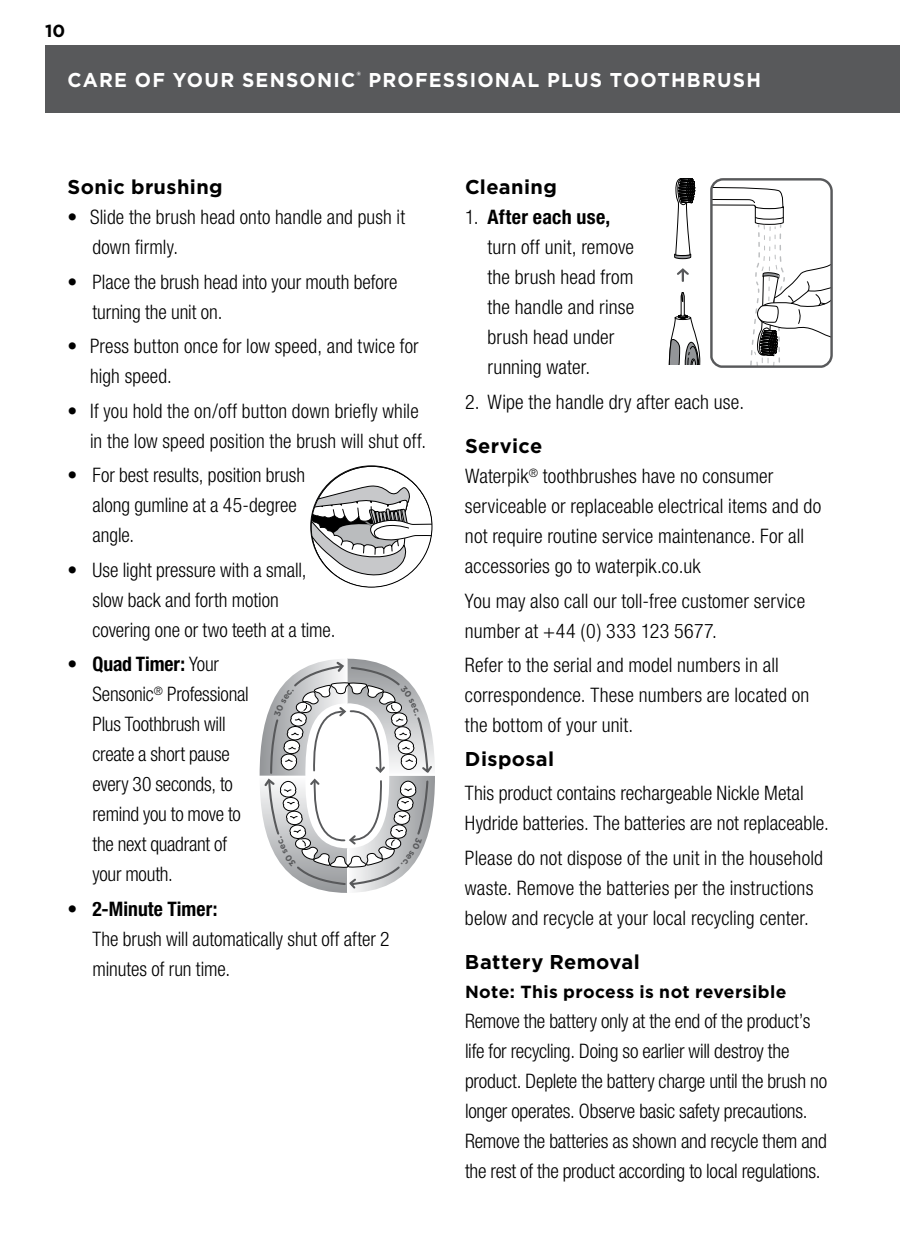
<style>
.page{position:relative;width:900px;height:1260px;background:#fff}
.page>*{position:absolute;margin:0;border:0;box-sizing:border-box;transform-origin:0 0}
.t1{font:300 condensed 20px/30px "Helvetica Neue";letter-spacing:.005em;color:#000}
.t2{font:700 20px "Gotham";letter-spacing:.02em;color:#000}
.t3{font:700 20px "Gotham";letter-spacing:.06em;color:#fff;scale:.96 1}
.t4{font:700 17.5px "Gotham";letter-spacing:.025em;color:#000}
.s1{font-weight:700}
</style>
<div class="page">
<div style="left:45px;top:45px;width:855px;height:67px;background:#58595b"></div>
<svg style="left:311px;top:466px;width:121px;height:121px"></svg>
<svg style="left:669px;top:292px;width:31px;height:73px"></svg>
<svg style="left:674px;top:178px;width:21px;height:81px"></svg>
<svg style="left:677px;top:268px;width:12px;height:14px"></svg>
<svg style="left:710px;top:178px;width:123px;height:189px"></svg>
<svg style="left:260px;top:659px;width:175px;height:234px"></svg>
<p class="t4" style="left:45px;top:19px;width:22px">10</p>
<p class="t3" style="left:68px;top:66px;width:724px">CARE OF YOUR SENSONIC<sup>®</sup> PROFESSIONAL PLUS TOOTHBRUSH</p>
<p class="t2" style="left:68px;top:174px;width:157px">Sonic brushing</p>
<p class="t1" style="left:93px;top:202px;width:314px;text-indent:-25px">• Slide the brush head onto handle and push it down firmly.</p>
<p class="t1" style="left:93px;top:267px;width:307px;text-indent:-25px">• Place the brush head into your mouth before turning the unit on.</p>
<p class="t1" style="left:90px;top:331px;width:330px;text-indent:-23px">• Press button once for low speed, and twice for high speed.</p>
<p class="t1" style="left:90px;top:396px;width:338px;text-indent:-23px">• If you hold the on/off button down briefly while in the low speed position the brush will shut off.</p>
<p class="t1" style="left:93px;top:460px;width:214px;text-indent:-25px">• For best results, position brush along gumline at a 45-degree angle.</p>
<p class="t1" style="left:93px;top:555px;width:244px;text-indent:-25px">• Use light pressure with a small, slow back and forth motion covering one or two teeth at a time.</p>
<p class="t1" style="left:93px;top:649px;width:158px;text-indent:-25px">• <span class="s1">Quad Timer:</span> Your<br>Sensonic<sup>®</sup> Professional<br>Plus Toothbrush will create a short pause every 30 seconds, to remind you to move to the next quadrant of your mouth.</p>
<p class="t1" style="left:93px;top:894px;width:299px;text-indent:-25px">• <span class="s1">2-Minute Timer:<br></span>The brush will automatically shut off after 2 minutes of run time.</p>
<p class="t2" style="left:465px;top:174px;width:93px">Cleaning</p>
<p class="t1" style="left:488px;top:202px;width:148px;text-indent:-22px">1. <span class="s1">After each use, </span>turn off unit, remove the brush head from the handle and rinse brush head under running water.</p>
<p class="t1" style="left:465px;top:387px;width:281px">2. Wipe the handle dry after each use.</p>
<p class="t2" style="left:465px;top:433px;width:79px">Service</p>
<p class="t1" style="left:465px;top:461px;width:358px">Waterpik<sup>®</sup> toothbrushes have no consumer serviceable or replaceable electrical items and do not require routine service maintenance. For all accessories go to waterpik.co.uk</p>
<p class="t1" style="left:465px;top:586px;width:342px">You may also call our toll-free customer service number at +44 (0) 333 123 5677.</p>
<p class="t1" style="left:465px;top:650px;width:346px">Refer to the serial and model numbers in all correspondence. These numbers are located on the bottom of your unit.</p>
<p class="t2" style="left:465px;top:745px;width:91px">Disposal</p>
<p class="t1" style="left:465px;top:778px;width:366px">This product contains rechargeable Nickle Metal<br>Hydride batteries. The batteries are not replaceable.</p>
<p class="t1" style="left:465px;top:842px;width:360px">Please do not dispose of the unit in the household waste. Remove the batteries per the instructions below and recycle at your local recycling center.</p>
<p class="t2" style="left:465px;top:949px;width:176px">Battery Removal</p>
<p class="t4" style="left:465px;top:980px;width:323px">Note: This process is not reversible</p>
<p class="t1" style="left:465px;top:1006px;width:364px">Remove the battery only at the end of the product’s life for recycling. Doing so earlier will destroy the product. Deplete the battery charge until the brush no longer operates. Observe basic safety precautions.<br>Remove the batteries as shown and recycle them and the rest of the product according to local regulations.</p>
</div>
